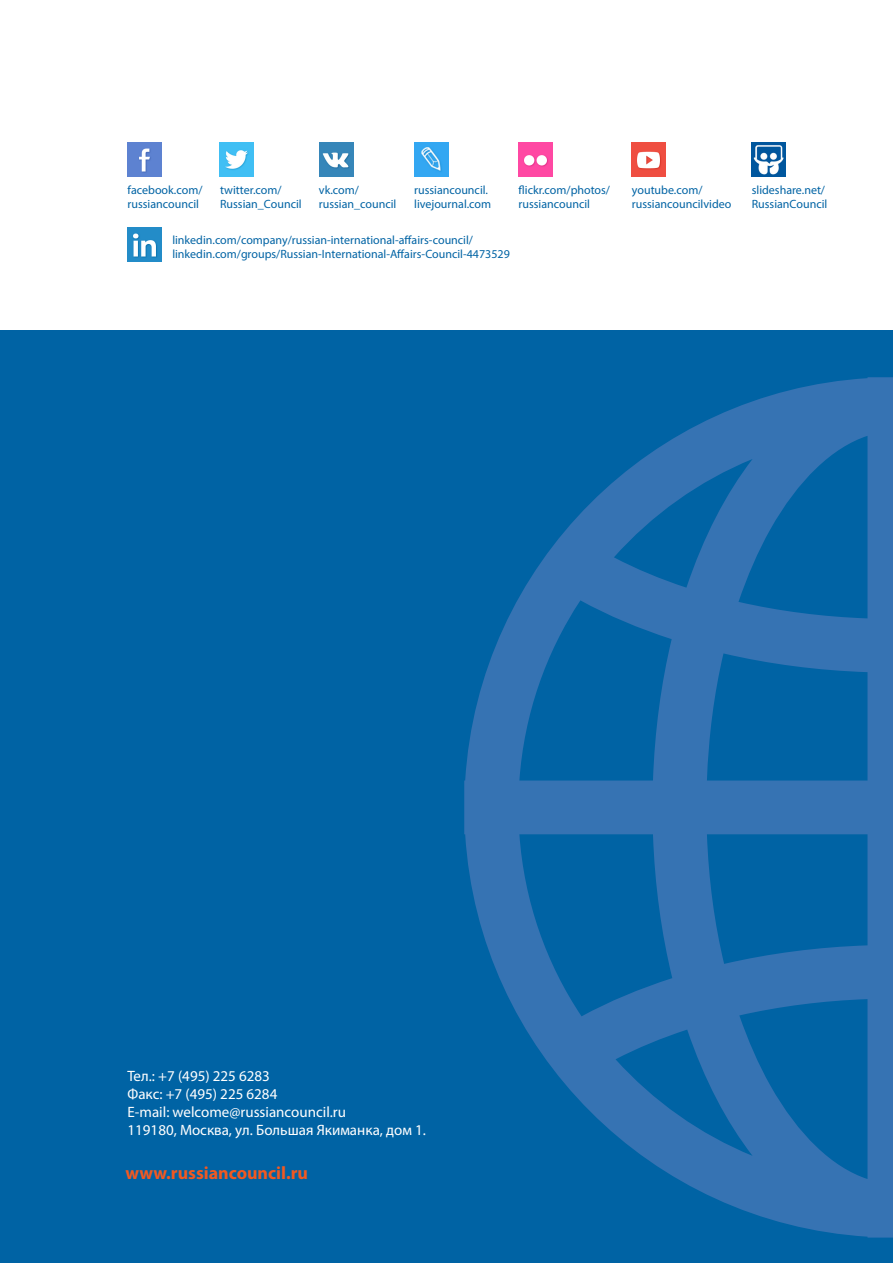
<style>
.page{position:relative;width:893px;height:1263px;background:#fff}
.page>*{position:absolute;margin:0;border:0;box-sizing:border-box;transform-origin:0 0}
.t1{font:700 18px "Myriad Pro";color:#f15921}
.t2{font:15px/18px "Myriad Pro";color:#fff}
.t3{font:12px/14.4px "Myriad Pro";color:#0063a4}
</style>
<div class="page">
<div style="left:0;top:330px;width:893px;height:933px;background:#0063a4"></div>
<svg style="left:464px;top:377px;width:429px;height:860px"></svg>
<img style="left:128px;top:143px;width:34px;height:34px">
<img style="left:220px;top:143px;width:34px;height:34px">
<img style="left:320px;top:143px;width:34px;height:34px">
<img style="left:415px;top:143px;width:34px;height:34px">
<img style="left:128px;top:228px;width:34px;height:34px">
<img style="left:519px;top:143px;width:34px;height:34px">
<img style="left:632px;top:143px;width:34px;height:34px">
<img style="left:752px;top:143px;width:34px;height:34px">
<p class="t3" style="left:128px;top:182px;width:76px">facebook.com/ russiancouncil</p>
<p class="t3" style="left:220px;top:182px;width:83px">twitter.com/<br>Russian_Council</p>
<p class="t3" style="left:319px;top:182px;width:79px">vk.com/ russian_council</p>
<p class="t3" style="left:414px;top:182px;width:78px">russiancouncil. livejournal.com</p>
<p class="t3" style="left:519px;top:182px;width:93px">flickr.com/photos/ russiancouncil</p>
<p class="t3" style="left:632px;top:182px;width:101px">youtube.com/ russiancouncilvideo</p>
<p class="t3" style="left:752px;top:182px;width:77px">slideshare.net/<br>RussianCouncil</p>
<p class="t3" style="left:172px;top:232px;width:339px">linkedin.com/company/russian-international-affairs-council/ linkedin.com/groups/Russian-International-Affairs-Council-4473529</p>
<p class="t2" style="left:128px;top:1067px;width:300px">Тел.: +7 (495) 225 6283<br>Факс: +7 (495) 225 6284<br>E-mail: welcome@russiancouncil.ru<br>119180, Москва, ул. Большая Якиманка, дом 1.</p>
<h1 class="t1" style="left:125px;top:1161px;width:184px">www.russiancouncil.ru</h1>
</div>
